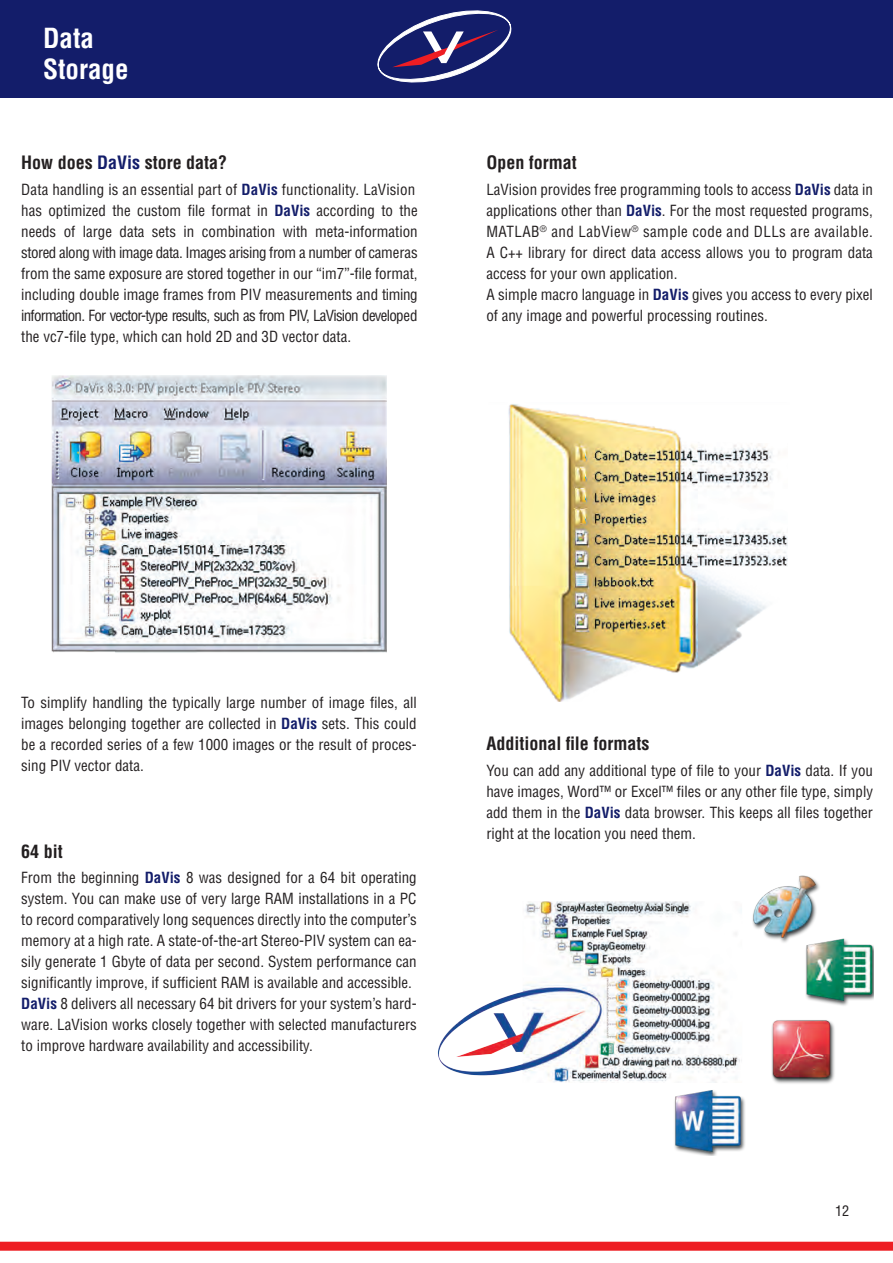
<style>
.page{position:relative;width:893px;height:1263px;background:#fff}
.page>*{position:absolute;margin:0;border:0;box-sizing:border-box;transform-origin:0 0}
.t1{font:700 condensed 27px/31.5px "Helvetica";color:#fff}
.t2{font:700 condensed 18px "Helvetica";color:#231f20}
.t3{font:condensed 15px/21px "Helvetica";color:#231f20}
.t4{font:condensed 14.25px "Helvetica";color:#231f20}
.s1{color:#131d6a}
.s2{font-weight:700;color:#131d6a}
</style>
<div class="page">
<div style="left:0;top:0;width:893px;height:97px;background:#131d6a"></div>
<div style="left:0;top:1242px;width:893px;height:9px;background:#ee1d23"></div>
<svg style="left:378px;top:11px;width:133px;height:71px"></svg>
<img style="left:508px;top:404px;width:280px;height:298px">
<img style="left:438px;top:875px;width:435px;height:280px">
<img style="left:51px;top:375px;width:336px;height:278px">
<h1 class="t1" style="left:43px;top:22px;width:87px">Data<br>Storage</h1>
<p class="t2" style="left:21px;top:152px;width:207px">How does <span class="s1">DaVis</span> store data?</p>
<p class="t3" style="left:21px;top:179px;width:398px">Data handling is an essential part of <span class="s2">DaVis</span> functionality. LaVision has optimized the custom file format in <span class="s2">DaVis</span> according to the needs of large data sets in combination with meta-information stored along with image data. Images arising from a number of cameras from the same exposure are stored together in our “im7”-file format, including double image frames from PIV measurements and timing information. For vector-type results, such as from PIV, LaVision developed the vc7-file type, which can hold 2D and 3D vector data.</p>
<p class="t2" style="left:486px;top:152px;width:92px">Open format</p>
<p class="t3" style="left:486px;top:179px;width:388px">LaVision provides free programming tools to access <span class="s2">DaVis</span> data in applications other than <span class="s2">DaVis</span>. For the most requested programs, MATLAB<sup>®</sup> and LabView<sup>®</sup> sample code and DLLs are available.<br>A C++ library for direct data access allows you to program data access for your own application.<br>A simple macro language in <span class="s2">DaVis</span> gives you access to every pixel of any image and powerful processing routines.</p>
<p class="t3" style="left:21px;top:692px;width:397px;text-align:justify">To simplify handling the typically large number of image files, all images belonging together are collected in <span class="s2">DaVis</span> sets. This could be a recorded series of a few 1000 images or the result of proces&shy;sing PIV vector data.</p>
<p class="t2" style="left:21px;top:840px;width:43px">64 bit</p>
<p class="t3" style="left:21px;top:867px;width:397px">From the beginning <span class="s2">DaVis</span> 8 was designed for a 64 bit operating system. You can make use of very large RAM installations in a PC to record comparatively long sequences directly into the computer’s memory at a high rate. A state-of-the-art Stereo-PIV system can ea&shy;sily generate 1 Gbyte of data per second. System performance can significantly improve, if sufficient RAM is available and accessible.<br><span class="s2">DaVis</span> 8 delivers all necessary 64 bit drivers for your system’s hard&shy;ware. LaVision works closely together with selected manufacturers to improve hardware availability and accessibility.</p>
<p class="t2" style="left:486px;top:733px;width:165px">Additional file formats</p>
<p class="t3" style="left:486px;top:760px;width:388px;text-align:justify">You can add any additional type of file to your <span class="s2">DaVis</span> data. If you have images, Word™ or Excel™ files or any other file type, simply add them in the <span class="s2">DaVis</span> data browser. This keeps all files together right at the location you need them.</p>
<p class="t4" style="left:835px;top:1201px;width:16px">12</p>
</div>
